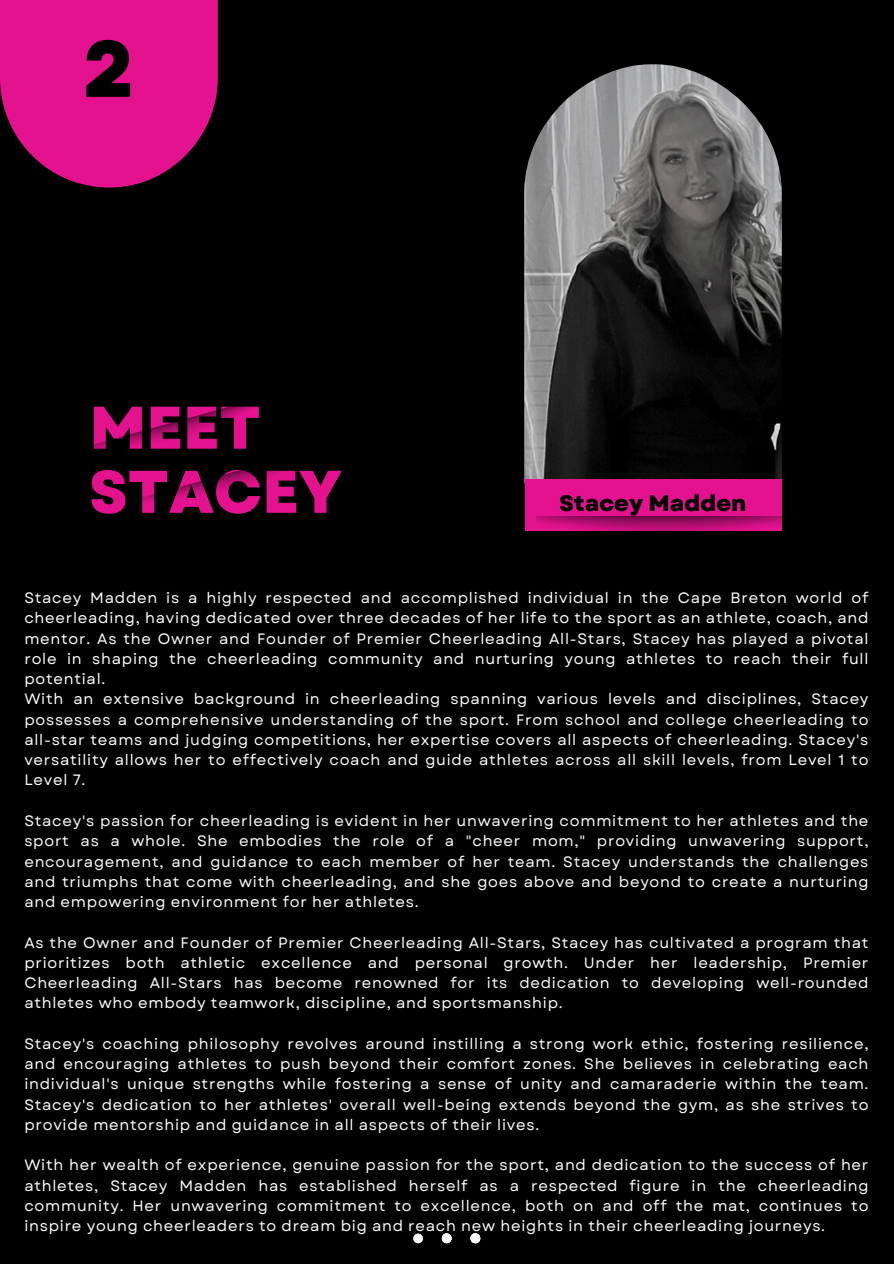
<style>
.page{position:relative;width:894px;height:1264px;background:#fff}
.page>*{position:absolute;margin:0;border:0;box-sizing:border-box;transform-origin:0 0}
.t1{font:800 79.65px "Garet";color:#000}
.t2{font:800 60px/64.2px "Garet";color:#e4128f}
.t3{font:800 22.5px "Garet";color:#000}
.t4{font:15px/20.2px "Garet";letter-spacing:.05em;color:#fff;text-align:justify}
</style>
<div class="page">
<div style="left:0;top:0;width:893px;height:1263px;background:#000"></div>
<img style="left:524px;top:64px;width:257px;height:415px">
<div style="left:524px;top:479px;width:257px;height:52px;background:#e4128f"></div>
<img style="left:536px;top:516px;width:246px;height:15px">
<svg style="left:413px;top:1233px;width:10px;height:10px"></svg>
<svg style="left:442px;top:1233px;width:9px;height:10px"></svg>
<svg style="left:470px;top:1233px;width:10px;height:10px"></svg>
<svg style="left:0;top:0;width:218px;height:187px;background:#c70f7d"></svg>
<p class="t1" style="left:83px;top:12px;width:53px">2</p>
<p class="t2" style="left:89px;top:396px;width:254px">MEET<br>STACEY</p>
<p class="t3" style="left:559px;top:486px;width:188px">Stacey Madden</p>
<p class="t4" style="left:24px;top:588px;width:845px">Stacey Madden is a highly respected and accomplished individual in the Cape Breton world of cheerleading, having dedicated over three decades of her life to the sport as an athlete, coach, and mentor. As the Owner and Founder of Premier Cheerleading All-Stars, Stacey has played a pivotal role in shaping the cheerleading community and nurturing young athletes to reach their full potential.</p>
<p class="t4" style="left:24px;top:689px;width:845px">With an extensive background in cheerleading spanning various levels and disciplines, Stacey possesses a comprehensive understanding of the sport. From school and college cheerleading to all-star teams and judging competitions, her expertise covers all aspects of cheerleading. Stacey's versatility allows her to effectively coach and guide athletes across all skill levels, from Level 1 to Level 7.</p>
<p class="t4" style="left:24px;top:810px;width:845px">Stacey's passion for cheerleading is evident in her unwavering commitment to her athletes and the sport as a whole. She embodies the role of a "cheer mom," providing unwavering support, encouragement, and guidance to each member of her team. Stacey understands the challenges and triumphs that come with cheerleading, and she goes above and beyond to create a nurturing and empowering environment for her athletes.</p>
<p class="t4" style="left:24px;top:932px;width:845px">As the Owner and Founder of Premier Cheerleading All-Stars, Stacey has cultivated a program that prioritizes both athletic excellence and personal growth. Under her leadership, Premier Cheerleading All-Stars has become renowned for its dedication to developing well-rounded athletes who embody teamwork, discipline, and sportsmanship.</p>
<p class="t4" style="left:24px;top:1033px;width:845px">Stacey's coaching philosophy revolves around instilling a strong work ethic, fostering resilience, and encouraging athletes to push beyond their comfort zones. She believes in celebrating each individual's unique strengths while fostering a sense of unity and camaraderie within the team.<br>Stacey's dedication to her athletes' overall well-being extends beyond the gym, as she strives to provide mentorship and guidance in all aspects of their lives.</p>
<p class="t4" style="left:24px;top:1155px;width:845px">With her wealth of experience, genuine passion for the sport, and dedication to the success of her athletes, Stacey Madden has established herself as a respected figure in the cheerleading community. Her unwavering commitment to excellence, both on and off the mat, continues to inspire young cheerleaders to dream big and reach new heights in their cheerleading journeys.</p>
</div>
